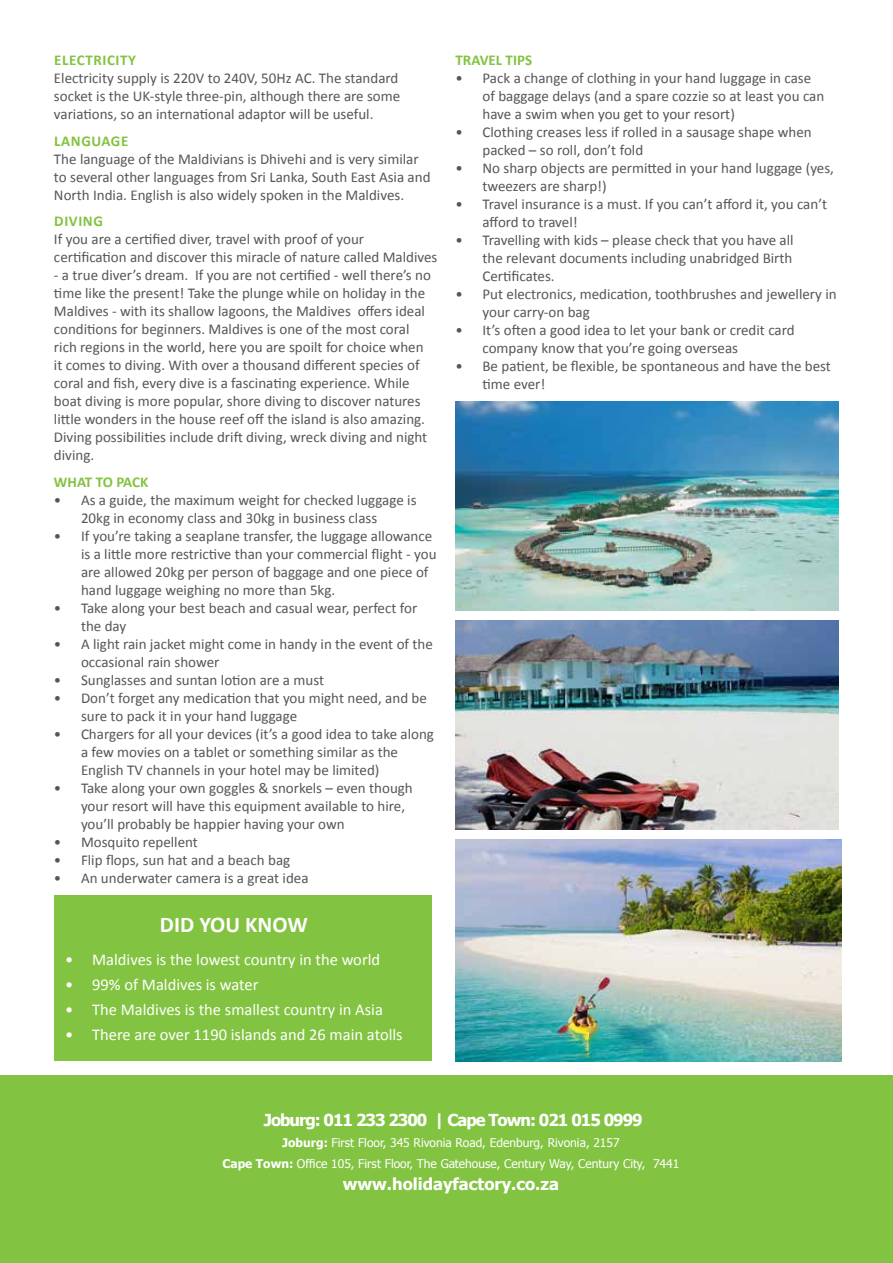
<style>
.page{position:relative;width:893px;height:1263px;background:#fff}
.page>*{position:absolute;margin:0;border:0;box-sizing:border-box;transform-origin:0 0}
.t1{font:700 22.5px "Calibri";color:#fff}
.t2{font:16.5px "Calibri";color:#fff}
.t3{font:700 16.5px "Tahoma";letter-spacing:-.06em;color:#fff}
.t4{font:700 16.5px "Tahoma";color:#fff}
.t5{font:15px/18px "Calibri";color:#565659}
.t6{font:700 15px "Calibri";letter-spacing:.04em;color:#82c341}
.t7{font:700 15px "Calibri";letter-spacing:-.01em;color:#82c341}
.t8{font:700 15px "Calibri";color:#82c341}
.t9{font:12px/21px "Tahoma";color:#fff;text-align:center}
.s1{font-weight:700}
</style>
<div class="page">
<div style="left:0;top:1076px;width:893px;height:187px;background:#82c341"></div>
<img style="left:455px;top:402px;width:384px;height:208px">
<img style="left:455px;top:621px;width:384px;height:208px">
<img style="left:455px;top:840px;width:386px;height:221px">
<div style="left:54px;top:895px;width:377px;height:166px;background:#82c341"></div>
<p class="t6" style="left:54px;top:51px;width:83px">ELECTRICITY</p>
<p class="t5" style="left:54px;top:69px;width:348px">Electricity supply is 220V to 240V, 50Hz AC. The standard socket is the UK-style three-pin, although there are some variations, so an international adaptor will be useful.</p>
<p class="t6" style="left:54px;top:131px;width:76px">LANGUAGE</p>
<p class="t5" style="left:54px;top:150px;width:378px">The language of the Maldivians is Dhivehi and is very similar to several other languages from Sri Lanka, South East Asia and<br>North India. English is also widely spoken in the Maldives.</p>
<p class="t6" style="left:54px;top:212px;width:50px">DIVING</p>
<p class="t5" style="left:54px;top:230px;width:385px">If you are a certified diver, travel with proof of your certification and discover this miracle of nature called Maldives</p>
<p class="t5" style="left:54px;top:266px;width:378px">- a true diver’s dream. If you are not certified - well there’s no time like the present! Take the plunge while on holiday in the Maldives - with its shallow lagoons, the Maldives offers ideal conditions for beginners. Maldives is one of the most coral rich regions in the world, here you are spoilt for choice when it comes to diving. With over a thousand different species of coral and fish, every dive is a fascinating experience. While boat diving is more popular, shore diving to discover natures little wonders in the house reef off the island is also amazing.<br>Diving possibilities include drift diving, wreck diving and night diving.</p>
<p class="t7" style="left:54px;top:472px;width:96px">WHAT TO PACK</p>
<p class="t5" style="left:81px;top:491px;width:337px;text-indent:-27px">• As a guide, the maximum weight for checked luggage is<br>20kg in economy class and 30kg in business class</p>
<p class="t5" style="left:81px;top:527px;width:357px;text-indent:-27px">• If you’re taking a seaplane transfer, the luggage allowance is a little more restrictive than your commercial flight - you are allowed 20kg per person of baggage and one piece of hand luggage weighing no more than 5kg.</p>
<p class="t5" style="left:81px;top:599px;width:338px;text-indent:-27px">• Take along your best beach and casual wear, perfect for the day</p>
<p class="t5" style="left:81px;top:635px;width:353px;text-indent:-27px">• A light rain jacket might come in handy in the event of the occasional rain shower</p>
<p class="t5" style="left:54px;top:671px;width:272px">• Sunglasses and suntan lotion are a must</p>
<p class="t5" style="left:81px;top:689px;width:347px;text-indent:-27px">• Don’t forget any medication that you might need, and be sure to pack it in your hand luggage</p>
<p class="t5" style="left:81px;top:725px;width:355px;text-indent:-27px">• Chargers for all your devices (it’s a good idea to take along a few movies on a tablet or something similar as the<br>English TV channels in your hotel may be limited)</p>
<p class="t5" style="left:81px;top:779px;width:333px;text-indent:-27px">• Take along your own goggles &amp; snorkels – even though your resort will have this equipment available to hire, you’ll probably be happier having your own</p>
<p class="t5" style="left:54px;top:833px;width:145px">• Mosquito repellent</p>
<p class="t5" style="left:54px;top:851px;width:238px">• Flip flops, sun hat and a beach bag</p>
<p class="t5" style="left:54px;top:869px;width:256px">• An underwater camera is a great idea</p>
<h1 class="t1" style="left:160px;top:910px;width:149px">DID YOU KNOW</h1>
<p class="t2" style="left:65px;top:949px;width:316px">• Maldives is the lowest country in the world</p>
<p class="t2" style="left:65px;top:974px;width:195px">• 99% of Maldives is water</p>
<p class="t2" style="left:65px;top:999px;width:319px">• The Maldives is the smallest country in Asia</p>
<p class="t2" style="left:65px;top:1024px;width:339px">• There are over 1190 islands and 26 main atolls</p>
<p class="t8" style="left:455px;top:51px;width:78px">TRAVEL TIPS</p>
<p class="t5" style="left:482px;top:69px;width:343px;text-indent:-27px">• Pack a change of clothing in your hand luggage in case of baggage delays (and a spare cozzie so at least you can have a swim when you get to your resort)</p>
<p class="t5" style="left:482px;top:123px;width:331px;text-indent:-27px">• Clothing creases less if rolled in a sausage shape when packed – so roll, don’t fold</p>
<p class="t5" style="left:482px;top:159px;width:353px;text-indent:-27px">• No sharp objects are permitted in your hand luggage (yes, tweezers are sharp!)</p>
<p class="t5" style="left:482px;top:195px;width:346px;text-indent:-27px">• Travel insurance is a must. If you can’t afford it, you can’t afford to travel!</p>
<p class="t5" style="left:482px;top:231px;width:313px;text-align:justify;text-indent:-27px">• Travelling with kids – please check that you have all the relevant documents including unabridged Birth Certificates.</p>
<p class="t5" style="left:482px;top:285px;width:356px;text-indent:-27px">• Put electronics, medication, toothbrushes and jewellery in your carry-on bag</p>
<p class="t5" style="left:482px;top:321px;width:314px;text-indent:-27px">• It’s often a good idea to let your bank or credit card company know that you’re going overseas</p>
<p class="t5" style="left:482px;top:357px;width:350px;text-indent:-27px">• Be patient, be flexible, be spontaneous and have the best time ever!</p>
<p class="t3" style="left:264px;top:1108px;width:381px">Joburg: 011 233 2300 | Cape Town: 021 015 0999</p>
<p class="t9" style="left:223px;top:1131px;width:458px"><span class="s1">Joburg:</span> First Floor, 345 Rivonia Road, Edenburg, Rivonia, 2157<br><span class="s1">Cape Town:</span> Office 105, First Floor, The Gatehouse, Century Way, Century City, 7441</p>
<p class="t4" style="left:343px;top:1172px;width:218px">www.holidayfactory.co.za</p>
</div>
